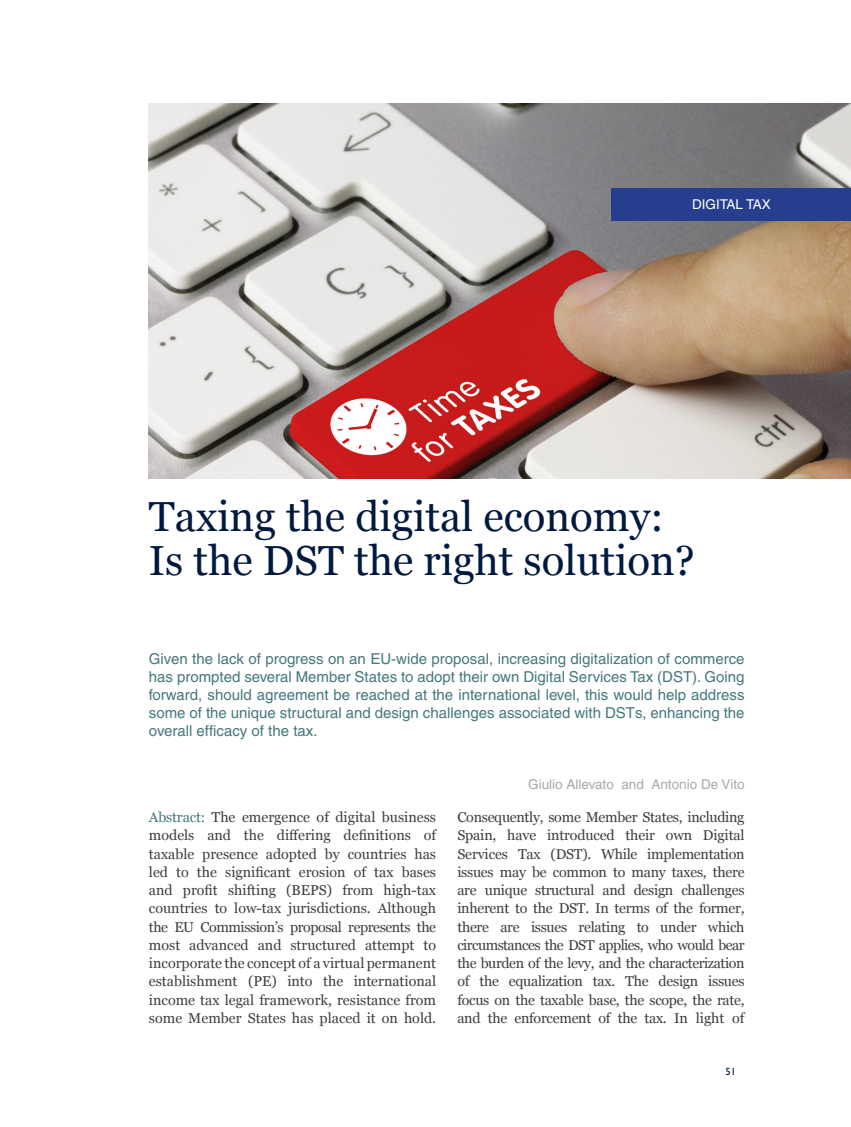
<style>
.page{position:relative;width:851px;height:1127px;background:#fff}
.page>*{position:absolute;margin:0;border:0;box-sizing:border-box;transform-origin:0 0}
._01_-_Título_artícul{font:42px/43.5px "Georgia";color:#00193e}
._02_-_Texto_introduc{font:15px/18px "Helvetica";color:#45777e;text-align:justify}
._04_-_Texto_general{font:14.25px/18.3px "Georgia";color:#3e3e3f;text-align:justify}
._03_-_Autor{font:13.5px "Helvetica";color:#a8a9ad}
._03_-_Autor-2{font:13.5px "Helvetica";color:#fff}
.t1{font:500 10.5px "Gill Sans MT Std";color:#00193e}
.s1{color:#45777e}
</style>
<div class="page">
<img style="left:149px;top:104px;width:701px;height:374px">
<div style="left:611px;top:188px;width:239px;height:33px;background:#253f8e"></div>
<p class="_03_-_Autor-2" style="left:692px;top:196px;width:80px">DIGITAL TAX</p>
<p class="_01_-_Título_artícul" style="left:149px;top:496px;width:547px">Taxing the digital economy:<br>Is the DST the right solution?</p>
<p class="_02_-_Texto_introduc" style="left:149px;top:649px;width:597px">Given the lack of progress on an EU-wide proposal, increasing digitalization of commerce has prompted several Member States to adopt their own Digital Services Tax (DST). Going forward, should agreement be reached at the international level, this would help address some of the unique structural and design challenges associated with DSTs, enhancing the overall efficacy of the tax.</p>
<p class="_03_-_Autor" style="left:528px;top:776px;width:218px">Giulio Allevato and Antonio De Vito</p>
<p class="_04_-_Texto_general" style="left:149px;top:808px;width:289px"><span class="s1">Abstract:</span> The emergence of digital business models and the differing definitions of taxable presence adopted by countries has led to the significant erosion of tax bases and profit shifting (BEPS) from high-tax countries to low-tax jurisdictions. Although the EU Commission’s proposal represents the most advanced and structured attempt to incorporate the concept of a virtual permanent establishment (PE) into the international income tax legal framework, resistance from some Member States has placed it on hold.</p>
<p class="_04_-_Texto_general" style="left:457px;top:808px;width:289px">Consequently, some Member States, including Spain, have introduced their own Digital Services Tax (DST). While implementation issues may be common to many taxes, there are unique structural and design challenges inherent to the DST. In terms of the former, there are issues relating to under which circumstances the DST applies, who would bear the burden of the levy, and the characterization of the equalization tax. The design issues focus on the taxable base, the scope, the rate, and the enforcement of the tax. In light of</p>
<p class="t1" style="left:725px;top:1065px;width:12px">51</p>
</div>
